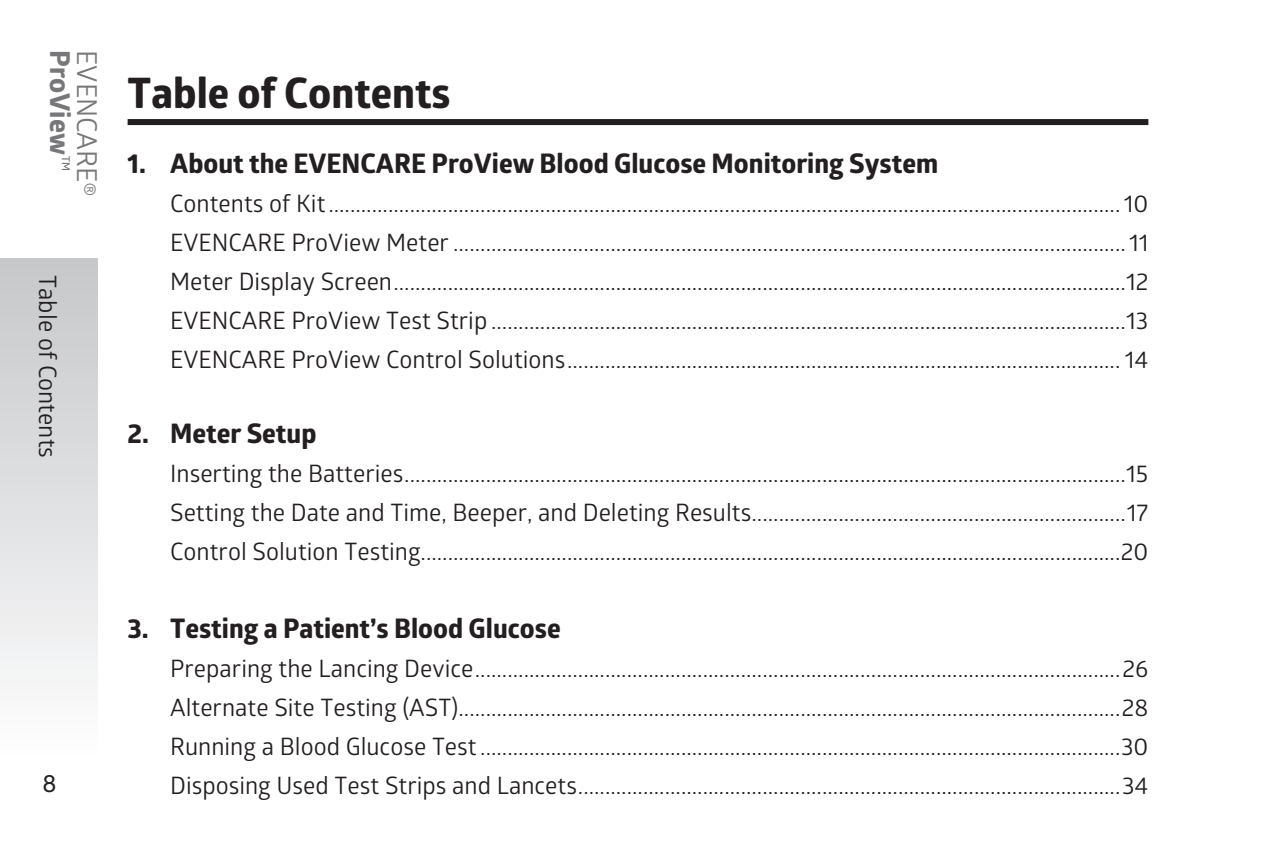
<style>
.page{position:relative;width:1276px;height:851px;background:#fff}
.page>*{position:absolute;margin:0;border:0;box-sizing:border-box;transform-origin:0 0}
.Headlines{font:700 42px "Globerx";color:#231f20}
.t1{font:27.3px "Glober";color:#777779}
.t2{font:700 27.3px "Globerx";color:#777779}
.M1{font:700 27px "Globerx";color:#231f20}
.M2{font:24px/39px "Glober";color:#231f20}
.Side_Tag{font:24px "Glober";color:#231f20}
.t3{font:24px "Helvetica Neue LT Std";color:#231f20}
.s1{font-family:"Glober";font-weight:600}
</style>
<div class="page">
<div style="left:0;top:258px;width:98px;height:499px;background:linear-gradient(to bottom,#c5c7c9,#fdfdfe)"></div>
<div style="left:128px;top:119px;width:1020px;height:6px;background:#231f20"></div>
<p class="t2" style="left:80px;top:50px;width:123px;rotate:90deg">ProView<span class="s1">™</span></p>
<p class="t1" style="left:106px;top:50px;width:148px;rotate:90deg">EVENCARE®</p>
<p class="Side_Tag" style="left:65px;top:275px;width:184px;rotate:90deg">Table of Contents</p>
<p class="t3" style="left:43px;top:768px;width:15px">8</p>
<p class="Headlines" style="left:128px;top:63px;width:324px">Table of Contents</p>
<p class="M1" style="left:128px;top:143px;width:812px">1. About the EVENCARE ProView Blood Glucose Monitoring System</p>
<p class="M2" style="left:170px;top:183px;width:979px">Contents of Kit.................................................................................................................................................. 10</p>
<p class="M2" style="left:170px;top:222px;width:979px">EVENCARE ProView Meter ............................................................................................................................ 11</p>
<p class="M2" style="left:170px;top:261px;width:979px">Meter Display Screen.......................................................................................................................................12<br>EVENCARE ProView Test Strip .....................................................................................................................13</p>
<p class="M2" style="left:170px;top:339px;width:979px">EVENCARE ProView Control Solutions...................................................................................................... 14</p>
<p class="M1" style="left:128px;top:413px;width:190px">2. Meter Setup</p>
<p class="M2" style="left:170px;top:453px;width:979px">Inserting the Batteries.....................................................................................................................................15</p>
<p class="M2" style="left:170px;top:492px;width:979px">Setting the Date and Time, Beeper, and Deleting Results.....................................................................17</p>
<p class="M2" style="left:170px;top:531px;width:979px">Control Solution Testing.................................................................................................................................20</p>
<p class="M1" style="left:128px;top:608px;width:434px">3. Testing a Patient’s Blood Glucose</p>
<p class="M2" style="left:170px;top:648px;width:979px">Preparing the Lancing Device.......................................................................................................................26</p>
<p class="M2" style="left:170px;top:687px;width:979px">Alternate Site Testing (AST)..........................................................................................................................28</p>
<p class="M2" style="left:170px;top:726px;width:979px">Running a Blood Glucose Test......................................................................................................................30<br>Disposing Used Test Strips and Lancets....................................................................................................34</p>
</div>
